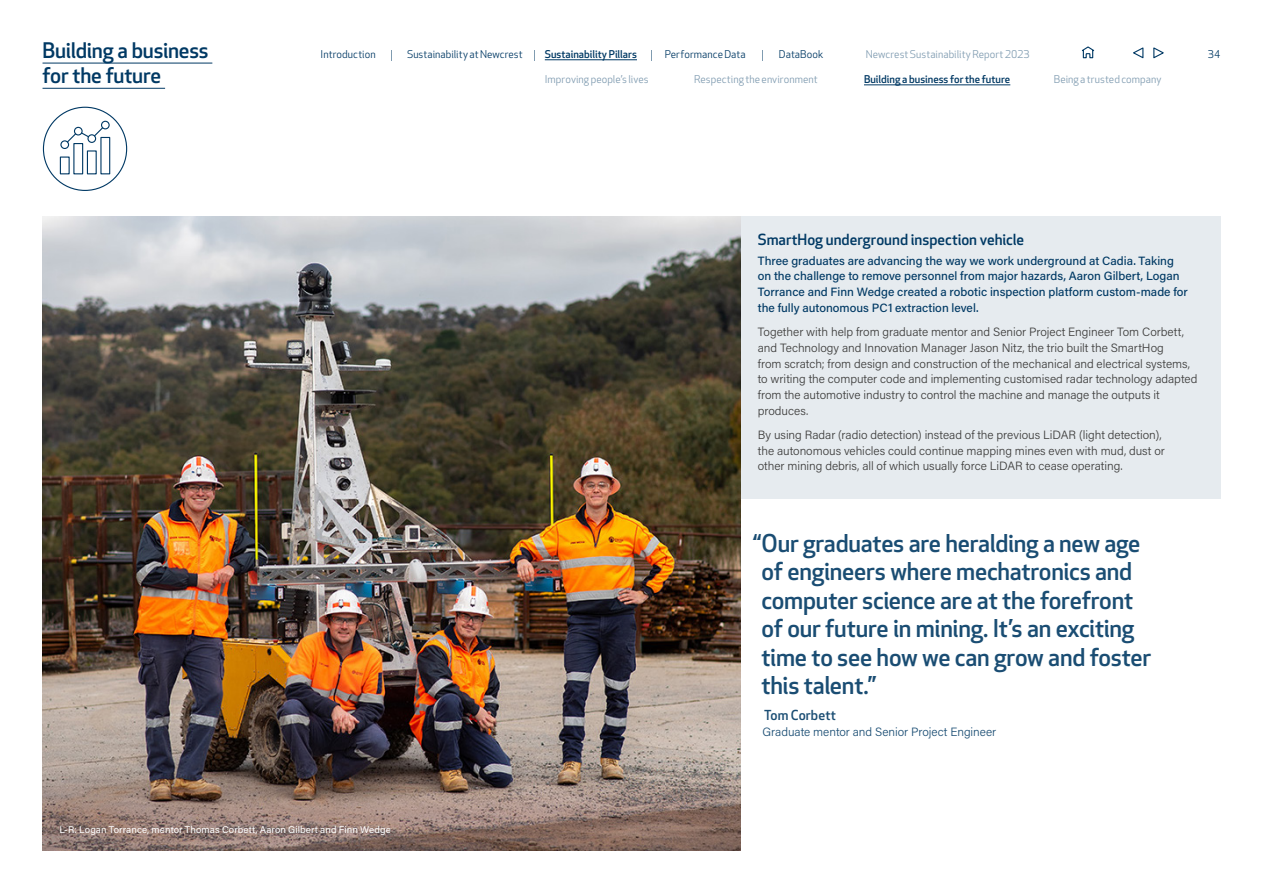
<style>
.page{position:relative;width:1263px;height:893px;background:#fff}
.page>*{position:absolute;margin:0;border:0;box-sizing:border-box;transform-origin:0 0}
.t1{font:500 24px/28.5px "Apex New";letter-spacing:-.01em;color:#1a4d73}
.t2{font:500 21px/25.2px "Apex New";letter-spacing:-.01em;color:#003964}
.t3{font:500 15px "Apex New";color:#003964}
.t4{font:500 13.5px "Apex New";letter-spacing:.005em;color:#1a4d73}
.t5{font:300 12px/15.8px "Acumin Pro";color:#3c3c3b}
.t6{font:500 12px/15.8px "Acumin Pro";color:#003964}
.t7{font:300 12px "Acumin Pro";color:#1a4d73}
.t8{font:10.5px "Apex New";letter-spacing:.005em;color:#809cb1}
.t9{font:10.5px "Apex New";letter-spacing:.005em;color:#003964}
.t10{font:500 10.5px "Apex New";color:#003964}
.t11{font:9.75px "Acumin Pro";letter-spacing:.01em;color:#fff}
</style>
<div class="page">
<img style="left:43px;top:216px;width:698px;height:512px">
<img style="left:43px;top:728px;width:698px;height:122px">
<hr style="left:43px;top:63px;width:169px;height:1px;background:#003964">
<hr style="left:43px;top:88px;width:122px;height:1px;background:#003964">
<div style="left:741px;top:216px;width:479px;height:283px;background:#e6ebef"></div>
<div style="left:60px;top:157px;width:10px;height:17px;border:1px solid #003964"></div>
<div style="left:73px;top:143px;width:10px;height:31px;border:1px solid #003964"></div>
<div style="left:87px;top:150px;width:10px;height:24px;border:1px solid #003964"></div>
<div style="left:100px;top:137px;width:10px;height:37px;border:1px solid #003964"></div>
<div style="left:60px;top:140px;width:9px;height:9px;border:1px solid #003964;border-radius:50%"></div>
<div style="left:101px;top:121px;width:9px;height:8px;border:1px solid #003964;border-radius:50%"></div>
<svg style="left:66px;top:126px;width:38px;height:18px"></svg>
<svg style="left:1082px;top:46px;width:13px;height:13px"></svg>
<hr style="left:864px;top:84px;width:146px;height:1px;background:#003964">
<hr style="left:545px;top:59px;width:92px;height:1px;background:#003964">
<svg style="left:1133px;top:47px;width:11px;height:12px"></svg>
<svg style="left:1153px;top:47px;width:11px;height:12px"></svg>
<h2 class="t2" style="left:43px;top:39px;width:168px">Building a business for the future</h2>
<p class="t9" style="left:321px;top:49px;width:56px">Introduction</p>
<p class="t9" style="left:407px;top:49px;width:117px">Sustainability at Newcrest</p>
<p class="t10" style="left:545px;top:48px;width:94px">Sustainability Pillars</p>
<p class="t9" style="left:665px;top:49px;width:82px">Performance Data</p>
<p class="t9" style="left:779px;top:49px;width:46px">DataBook</p>
<p class="t8" style="left:866px;top:49px;width:166px">Newcrest Sustainability Report 2023</p>
<p class="t9" style="left:1208px;top:49px;width:14px">34</p>
<p class="t8" style="left:545px;top:74px;width:105px">Improving people’s lives</p>
<p class="t8" style="left:694px;top:74px;width:125px">Respecting the environment</p>
<p class="t10" style="left:864px;top:74px;width:148px">Building a business for the future</p>
<p class="t8" style="left:1054px;top:74px;width:109px">Being a trusted company</p>
<p class="t3" style="left:758px;top:231px;width:268px">SmartHog underground inspection vehicle</p>
<p class="t6" style="left:758px;top:252px;width:432px">Three graduates are advancing the way we work underground at Cadia. Taking on the challenge to remove personnel from major hazards, Aaron Gilbert, Logan Torrance and Finn Wedge created a robotic inspection platform custom-made for the fully autonomous PC1 extraction level.</p>
<p class="t5" style="left:758px;top:323px;width:441px">Together with help from graduate mentor and Senior Project Engineer Tom Corbett, and Technology and Innovation Manager Jason Nitz, the trio built the SmartHog<br>from scratch; from design and construction of the mechanical and electrical systems, to writing the computer code and implementing customised radar technology adapted from the automotive industry to control the machine and manage the outputs it produces.</p>
<p class="t5" style="left:758px;top:426px;width:408px">By using Radar (radio detection) instead of the previous LiDAR (light detection), the autonomous vehicles could continue mapping mines even with mud, dust or other mining debris, all of which usually force LiDAR to cease operating.</p>
<h1 class="t1" style="left:761px;top:529px;width:391px;text-indent:-8px">“Our graduates are heralding a new age of engineers where mechatronics and computer science are at the forefront of our future in mining. It’s an exciting time to see how we can grow and foster this talent.”</h1>
<p class="t4" style="left:764px;top:708px;width:73px">Tom Corbett</p>
<p class="t7" style="left:762px;top:724px;width:235px">Graduate mentor and Senior Project Engineer</p>
<p class="t11" style="left:60px;top:823px;width:333px">L-R: Logan Torrance, mentor Thomas Corbett, Aaron Gilbert and Finn Wedge</p>
</div>
